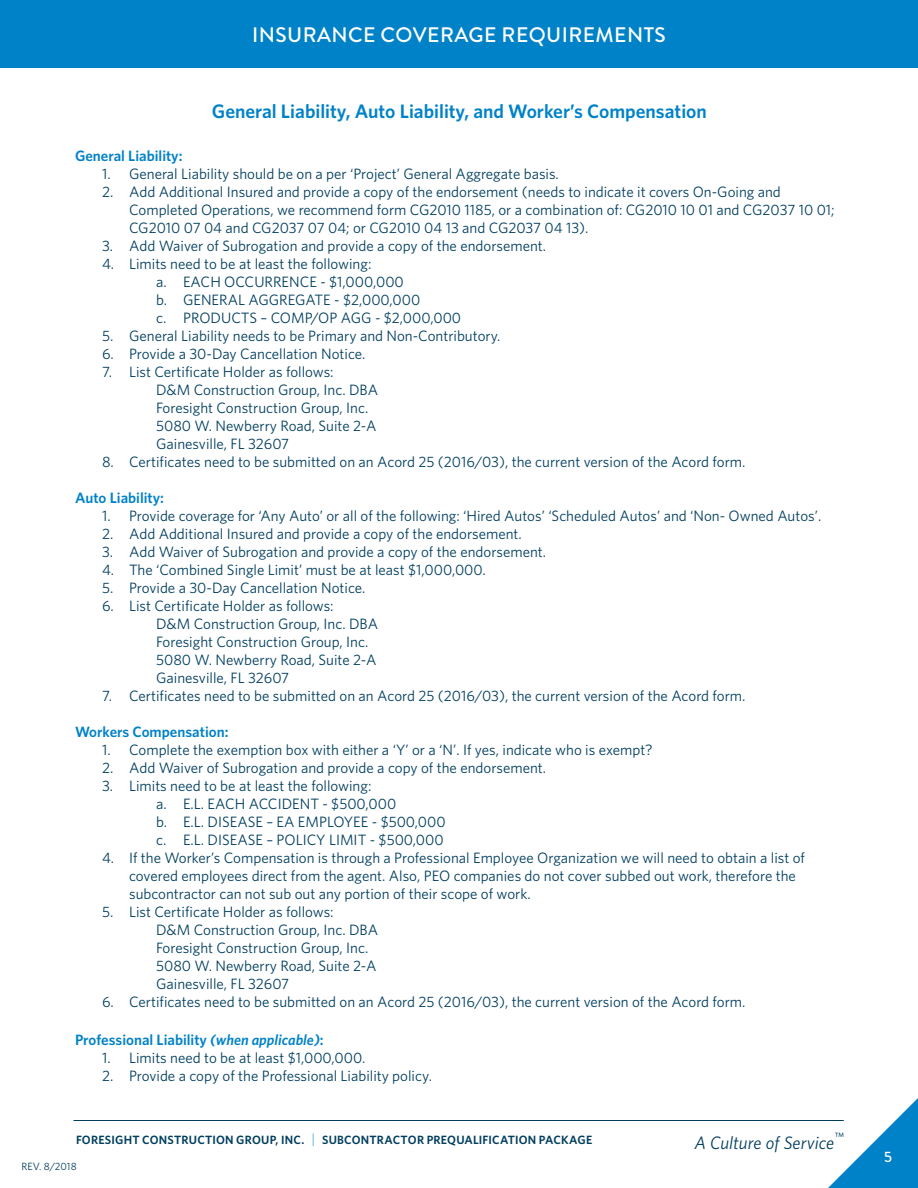
<style>
.page{position:relative;width:918px;height:1188px;background:#fff}
.page>*{position:absolute;margin:0;border:0;box-sizing:border-box;transform-origin:0 0}
.t1{font:500 21px "Brandon Grotesque";letter-spacing:.02em;color:#fff}
.t2{font:600 19.5px "Whitney";color:#0082c8}
.t3{font:italic 18px "Whitney";color:#003e5e}
.t4{font:15px/18px "Whitney";color:#003e5e}
.t5{font:600 15px "Whitney";color:#0082c8}
.t6{font:500 15px "Brandon Grotesque";color:#fff}
.t7{font:600 12px "Whitney";letter-spacing:.02em;color:#003e5e}
.t8{font:10.5px "Whitney";color:#003e5e}
.s1{font-style:italic}
.s2{font-family:"Brandon Grotesque";font-weight:400;color:#0082c8}
</style>
<div class="page">
<hr style="left:73px;top:1120px;width:771px;height:1px;background:#003e5e">
<div style="left:0;top:0;width:918px;height:68px;background:#0082c8"></div>
<svg style="left:828px;top:1098px;width:90px;height:90px"></svg>
<p class="t1" style="left:252px;top:20px;width:415px">INSURANCE COVERAGE REQUIREMENTS</p>
<p class="t2" style="left:212px;top:100px;width:497px">General Liability, Auto Liability, and Worker’s Compensation</p>
<p class="t5" style="left:75px;top:147px;width:109px">General Liability:</p>
<p class="t4" style="left:102px;top:164px;width:458px">1. General Liability should be on a per ‘Project’ General Aggregate basis.</p>
<p class="t4" style="left:129px;top:182px;width:707px;text-indent:-27px">2. Add Additional Insured and provide a copy of the endorsement (needs to indicate it covers On-Going and<br>Completed Operations, we recommend form CG2010 1185, or a combination of: CG2010 10 01 and CG2037 10 01;<br>CG2010 07 04 and CG2037 07 04; or CG2010 04 13 and CG2037 04 13).</p>
<p class="t4" style="left:102px;top:236px;width:446px">3. Add Waiver of Subrogation and provide a copy of the endorsement.</p>
<p class="t4" style="left:102px;top:254px;width:271px">4. Limits need to be at least the following:</p>
<p class="t4" style="left:156px;top:272px;width:249px">a. EACH OCCURRENCE - $1,000,000</p>
<p class="t4" style="left:156px;top:290px;width:266px">b. GENERAL AGGREGATE - $2,000,000</p>
<p class="t4" style="left:156px;top:308px;width:307px">c. PRODUCTS – COMP/OP AGG - $2,000,000</p>
<p class="t4" style="left:102px;top:326px;width:400px">5. General Liability needs to be Primary and Non-Contributory.</p>
<p class="t4" style="left:102px;top:344px;width:265px">6. Provide a 30-Day Cancellation Notice.</p>
<p class="t4" style="left:102px;top:362px;width:233px">7. List Certificate Holder as follows:</p>
<p class="t4" style="left:156px;top:380px;width:224px">D&amp;M Construction Group, Inc. DBA<br>Foresight Construction Group, Inc.<br>5080 W. Newberry Road, Suite 2-A<br>Gainesville, FL 32607</p>
<p class="t4" style="left:102px;top:452px;width:645px">8. Certificates need to be submitted on an Acord 25 (2016/03), the current version of the Acord form.</p>
<p class="t5" style="left:75px;top:489px;width:90px">Auto Liability:</p>
<p class="t4" style="left:102px;top:506px;width:721px">1. Provide coverage for ‘Any Auto’ or all of the following: ‘Hired Autos’ ‘Scheduled Autos’ and ‘Non- Owned Autos’.</p>
<p class="t4" style="left:102px;top:524px;width:421px">2. Add Additional Insured and provide a copy of the endorsement.</p>
<p class="t4" style="left:102px;top:542px;width:446px">3. Add Waiver of Subrogation and provide a copy of the endorsement.</p>
<p class="t4" style="left:102px;top:560px;width:385px">4. The ‘Combined Single Limit’ must be at least $1,000,000.</p>
<p class="t4" style="left:102px;top:578px;width:265px">5. Provide a 30-Day Cancellation Notice.</p>
<p class="t4" style="left:102px;top:596px;width:233px">6. List Certificate Holder as follows:</p>
<p class="t4" style="left:156px;top:614px;width:224px">D&amp;M Construction Group, Inc. DBA<br>Foresight Construction Group, Inc.<br>5080 W. Newberry Road, Suite 2-A<br>Gainesville, FL 32607</p>
<p class="t4" style="left:102px;top:686px;width:645px">7. Certificates need to be submitted on an Acord 25 (2016/03), the current version of the Acord form.</p>
<p class="t5" style="left:75px;top:723px;width:155px">Workers Compensation:</p>
<p class="t4" style="left:102px;top:740px;width:552px">1. Complete the exemption box with either a ‘Y’ or a ‘N’. If yes, indicate who is exempt?</p>
<p class="t4" style="left:102px;top:758px;width:446px">2. Add Waiver of Subrogation and provide a copy of the endorsement.</p>
<p class="t4" style="left:102px;top:776px;width:271px">3. Limits need to be at least the following:</p>
<p class="t4" style="left:156px;top:794px;width:242px">a. E.L. EACH ACCIDENT - $500,000</p>
<p class="t4" style="left:156px;top:812px;width:291px">b. E.L. DISEASE – EA EMPLOYEE - $500,000</p>
<p class="t4" style="left:156px;top:830px;width:289px">c. E.L. DISEASE – POLICY LIMIT - $500,000</p>
<p class="t4" style="left:129px;top:848px;width:678px;text-indent:-27px">4. If the Worker’s Compensation is through a Professional Employee Organization we will need to obtain a list of covered employees direct from the agent. Also, PEO companies do not cover subbed out work, therefore the subcontractor can not sub out any portion of their scope of work.</p>
<p class="t4" style="left:102px;top:902px;width:233px">5. List Certificate Holder as follows:</p>
<p class="t4" style="left:156px;top:920px;width:224px">D&amp;M Construction Group, Inc. DBA<br>Foresight Construction Group, Inc.<br>5080 W. Newberry Road, Suite 2-A<br>Gainesville, FL 32607</p>
<p class="t4" style="left:102px;top:992px;width:645px">6. Certificates need to be submitted on an Acord 25 (2016/03), the current version of the Acord form.</p>
<p class="t5" style="left:75px;top:1031px;width:250px">Professional Liability <span class="s1">(when applicable)</span>:</p>
<p class="t4" style="left:102px;top:1049px;width:265px">1. Limits need to be at least $1,000,000.</p>
<p class="t4" style="left:102px;top:1067px;width:331px">2. Provide a copy of the Professional Liability policy.</p>
<p class="t7" style="left:76px;top:1133px;width:518px">FORESIGHT CONSTRUCTION GROUP, INC. <span class="s2">|</span> SUBCONTRACTOR PREQUALIFICATION PACKAGE</p>
<p class="t8" style="left:22px;top:1160px;width:57px">REV. 8/2018</p>
<p class="t3" style="left:694px;top:1132px;width:151px">A Culture of Service<sup>™</sup></p>
<p class="t6" style="left:884px;top:1147px;width:9px">5</p>
</div>
